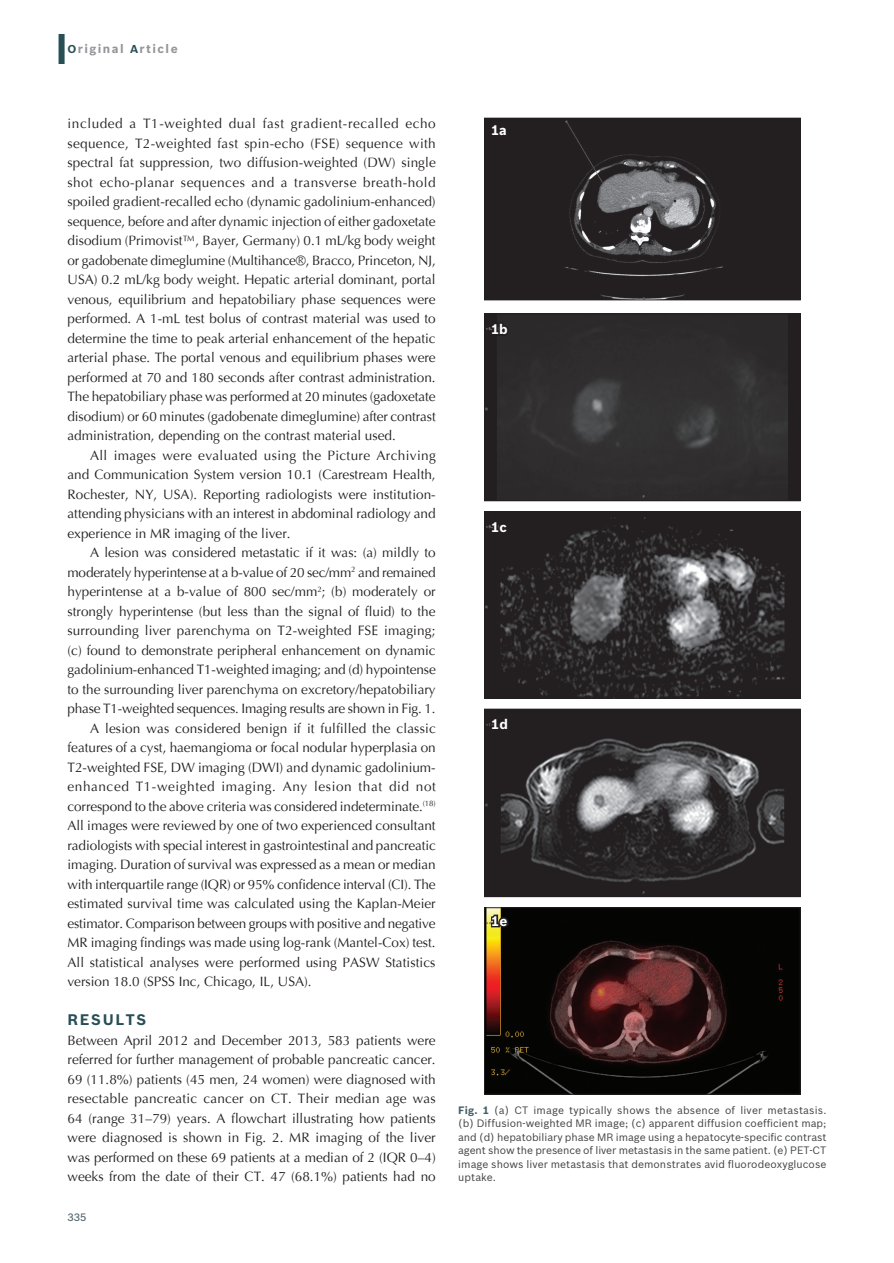
<style>
.page{position:relative;width:894px;height:1263px;background:#fff}
.page>*{position:absolute;margin:0;border:0;box-sizing:border-box;transform-origin:0 0}
.t1{font:700 15px "Bosch Sans";letter-spacing:.11em;color:#284f56}
.TX{font:13.5px/19.5px "Optima";color:#231f20;text-align:justify}
.TXFL{font:13.5px/19.5px "Optima";color:#231f20;text-align:justify}
.t2{font:700 13.5px "Bosch Sans";color:#fff}
.t3{font:700 12px "Bosch Sans";letter-spacing:.12em;color:#939598}
.FGC{font:10.5px/13.5px "Bosch Sans";letter-spacing:.005em;color:#414243;text-align:justify}
.FOLIO{font:500 10.5px "Bosch Sans";color:#4f676d}
.s1{font-size:11.25px;color:#284f56}
.s2{font-weight:700;color:#425d64}
</style>
<div class="page">
<div style="left:58px;top:34px;width:7px;height:30px;background:#284f56"></div>
<img style="left:486px;top:315px;width:312px;height:184px">
<div style="left:484px;top:313px;width:316px;height:188px;border:1px solid #231f20"></div>
<img style="left:486px;top:513px;width:312px;height:183px">
<div style="left:484px;top:511px;width:316px;height:187px;border:1px solid #231f20"></div>
<img style="left:486px;top:711px;width:312px;height:184px">
<div style="left:484px;top:709px;width:316px;height:188px;border:1px solid #231f20"></div>
<img style="left:486px;top:909px;width:312px;height:183px">
<div style="left:484px;top:907px;width:316px;height:187px;border:1px solid #231f20"></div>
<svg style="left:486px;top:120px;width:312px;height:178px;background:#2e2b2c"></svg>
<div style="left:484px;top:118px;width:316px;height:182px;border:1px solid #231f20"></div>
<svg style="left:489px;top:122px;width:20px;height:16px"></svg>
<svg style="left:489px;top:321px;width:21px;height:17px"></svg>
<svg style="left:489px;top:519px;width:21px;height:16px"></svg>
<svg style="left:489px;top:715px;width:21px;height:19px"></svg>
<svg style="left:489px;top:913px;width:22px;height:16px"></svg>
<p class="t3" style="left:68px;top:42px;width:112px"><span class="s1">O</span>riginal <span class="s1">A</span>rticle</p>
<p class="TX" style="left:68px;top:114px;width:369px">included a T1-weighted dual fast gradient-recalled echo sequence, T2-weighted fast spin-echo (FSE) sequence with spectral fat suppression, two diffusion-weighted (DW) single shot echo-planar sequences and a transverse breath-hold spoiled gradient-recalled echo (dynamic gadolinium-enhanced) sequence, before and after dynamic injection of either gadoxetate disodium (Primovist™, Bayer, Germany) 0.1 mL/kg body weight or gadobenate dimeglumine (Multihance®, Bracco, Princeton, NJ, USA) 0.2 mL/kg body weight. Hepatic arterial dominant, portal venous, equilibrium and hepatobiliary phase sequences were performed. A 1-mL test bolus of contrast material was used to determine the time to peak arterial enhancement of the hepatic arterial phase. The portal venous and equilibrium phases were performed at 70 and 180 seconds after contrast administration.<br>The hepatobiliary phase was performed at 20 minutes (gadoxetate disodium) or 60 minutes (gadobenate dimeglumine) after contrast administration, depending on the contrast material used.</p>
<p class="TX" style="left:68px;top:445px;width:369px;text-indent:22px">All images were evaluated using the Picture Archiving and Communication System version 10.1 (Carestream Health, Rochester, NY, USA). Reporting radiologists were institution&shy;attending physicians with an interest in abdominal radiology and experience in MR imaging of the liver.</p>
<p class="TX" style="left:68px;top:543px;width:369px;text-indent:22px">A lesion was considered metastatic if it was: (a) mildly to moderately hyperintense at a b-value of 20 sec/mm<sup>2</sup> and remained hyperintense at a b-value of 800 sec/mm<sup>2</sup>; (b) moderately or strongly hyperintense (but less than the signal of fluid) to the surrounding liver parenchyma on T2-weighted FSE imaging; (c) found to demonstrate peripheral enhancement on dynamic gadolinium-enhanced T1-weighted imaging; and (d) hypointense to the surrounding liver parenchyma on excretory/hepatobiliary phase T1-weighted sequences. Imaging results are shown in Fig. 1.</p>
<p class="TX" style="left:68px;top:718px;width:369px;text-indent:22px">A lesion was considered benign if it fulfilled the classic features of a cyst, haemangioma or focal nodular hyperplasia on T2-weighted FSE, DW imaging (DWI) and dynamic gadolinium&shy;enhanced T1-weighted imaging. Any lesion that did not correspond to the above criteria was considered indeterminate.<sup>(18)<br></sup>All images were reviewed by one of two experienced consultant radiologists with special interest in gastrointestinal and pancreatic imaging. Duration of survival was expressed as a mean or median with interquartile range (IQR) or 95% confidence interval (CI). The estimated survival time was calculated using the Kaplan-Meier estimator. Comparison between groups with positive and negative MR imaging findings was made using log-rank (Mantel-Cox) test.<br>All statistical analyses were performed using PASW Statistics version 18.0 (SPSS Inc, Chicago, IL, USA).</p>
<h1 class="t1" style="left:68px;top:1010px;width:80px">RESULTS</h1>
<p class="TXFL" style="left:68px;top:1030px;width:369px">Between April 2012 and December 2013, 583 patients were referred for further management of probable pancreatic cancer.<br>69 (11.8%) patients (45 men, 24 women) were diagnosed with resectable pancreatic cancer on CT. Their median age was 64 (range 31–79) years. A flowchart illustrating how patients were diagnosed is shown in Fig. 2. MR imaging of the liver was performed on these 69 patients at a median of 2 (IQR 0–4) weeks from the date of their CT. 47 (68.1%) patients had no</p>
<p class="FOLIO" style="left:68px;top:1211px;width:20px">335</p>
<p class="t2" style="left:491px;top:122px;width:17px">1a</p>
<p class="t2" style="left:491px;top:321px;width:18px">1b</p>
<p class="t2" style="left:491px;top:518px;width:17px">1c</p>
<p class="t2" style="left:491px;top:715px;width:18px">1d</p>
<p class="t2" style="left:491px;top:912px;width:18px">1e</p>
<p class="FGC" style="left:458px;top:1103px;width:370px"><span class="s2">Fig. 1</span> (a) CT image typically shows the absence of liver metastasis. (b) Diffusion-weighted MR image; (c) apparent diffusion coefficient map; and (d) hepatobiliary phase MR image using a hepatocyte-specific contrast agent show the presence of liver metastasis in the same patient. (e) PET-CT image shows liver metastasis that demonstrates avid fluorodeoxyglucose uptake.</p>
</div>
